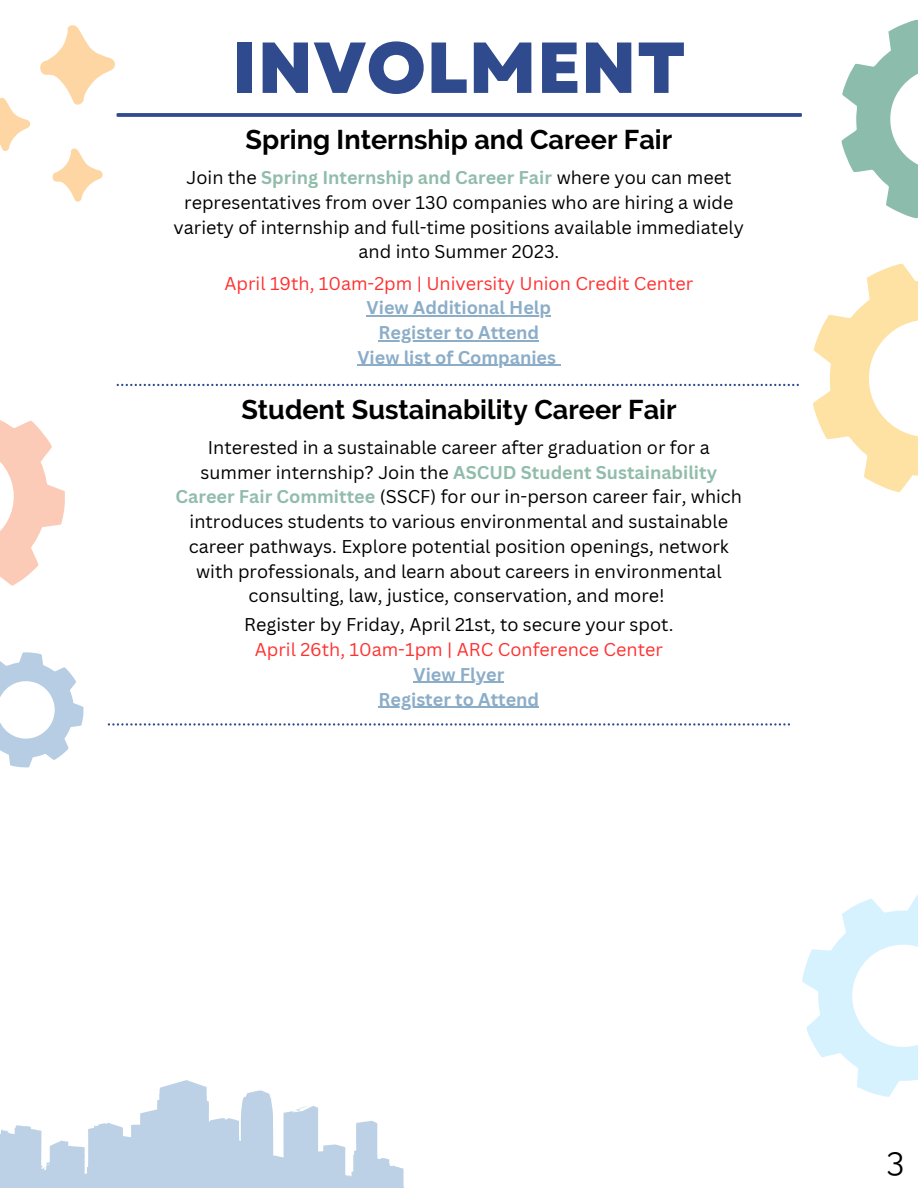
<style>
.page{position:relative;width:918px;height:1188px;background:#fff}
.page>*{position:absolute;margin:0;border:0;box-sizing:border-box;transform-origin:0 0}
.t1{font:800 72px "Garet";color:#304a8e}
.t2{font:33px "Raleway";color:#000}
.t3{font:700 27px "Raleway";color:#000}
.t4{font:18px/24.8px "Canva Sans";color:#000;text-align:center}
.t5{font:18px "Canva Sans";color:#ff3131}
.t6{font:700 18px/24.8px "Canva Sans";color:#8cadc8;text-align:center}
.s1{font-weight:700;color:#91bcab}
</style>
<div class="page">
<svg style="left:118px;top:113px;width:682px;height:4px;background:#395293"></svg>
<svg style="left:0;top:1080px;width:405px;height:108px;fill:#bcd1e5"></svg>
<svg style="left:813px;top:263px;width:105px;height:230px"></svg>
<svg style="left:841px;top:19px;width:77px;height:200px"></svg>
<svg style="left:0;top:420px;width:84px;height:348px"></svg>
<svg style="left:40px;top:25px;width:75px;height:80px"></svg>
<svg style="left:52px;top:148px;width:51px;height:54px"></svg>
<svg style="left:0;top:97px;width:30px;height:54px"></svg>
<svg style="left:802px;top:895px;width:116px;height:202px"></svg>
<svg style="left:117px;top:384px;width:682px;height:2px"></svg>
<hr style="left:367px;top:315px;width:184px;height:2px;background:#8cadc8">
<hr style="left:379px;top:340px;width:160px;height:1px;background:#8cadc8">
<hr style="left:357px;top:365px;width:199px;height:1px;background:#8cadc8">
<svg style="left:108px;top:723px;width:682px;height:3px"></svg>
<hr style="left:414px;top:682px;width:90px;height:1px;background:#8cadc8">
<hr style="left:379px;top:707px;width:160px;height:1px;background:#8cadc8">
<h1 class="t1" style="left:232px;top:16px;width:455px">INVOLMENT</h1>
<h3 class="t3" style="left:246px;top:123px;width:428px">Spring Internship and Career Fair</h3>
<p class="t4" style="left:174px;top:165px;width:572px">Join the <span class="s1">Spring Internship and Career Fair</span> where you can meet representatives from over 130 companies who are hiring a wide variety of internship and full-time positions available immediately and into Summer 2023.</p>
<p class="t5" style="left:224px;top:270px;width:470px">April 19th, 10am-2pm | University Union Credit Center</p>
<p class="t6" style="left:357px;top:295px;width:200px">View Additional Help<br>Register to Attend<br>View list of Companies</p>
<h3 class="t3" style="left:241px;top:393px;width:437px">Student Sustainability Career Fair</h3>
<p class="t4" style="left:176px;top:434px;width:568px">Interested in a sustainable career after graduation or for a summer internship? Join the <span class="s1">ASCUD Student Sustainability Career Fair Committee</span> (SSCF) for our in-person career fair, which introduces students to various environmental and sustainable career pathways. Explore potential position openings, network with professionals, and learn about careers in environmental consulting, law, justice, conservation, and more!</p>
<p class="t4" style="left:244px;top:612px;width:431px">Register by Friday, April 21st, to secure your spot.</p>
<p class="t5" style="left:255px;top:637px;width:410px">April 26th, 10am-1pm | ARC Conference Center</p>
<p class="t6" style="left:379px;top:661px;width:162px">View Flyer<br>Register to Attend</p>
<h2 class="t2" style="left:887px;top:1140px;width:19px">3</h2>
</div>
